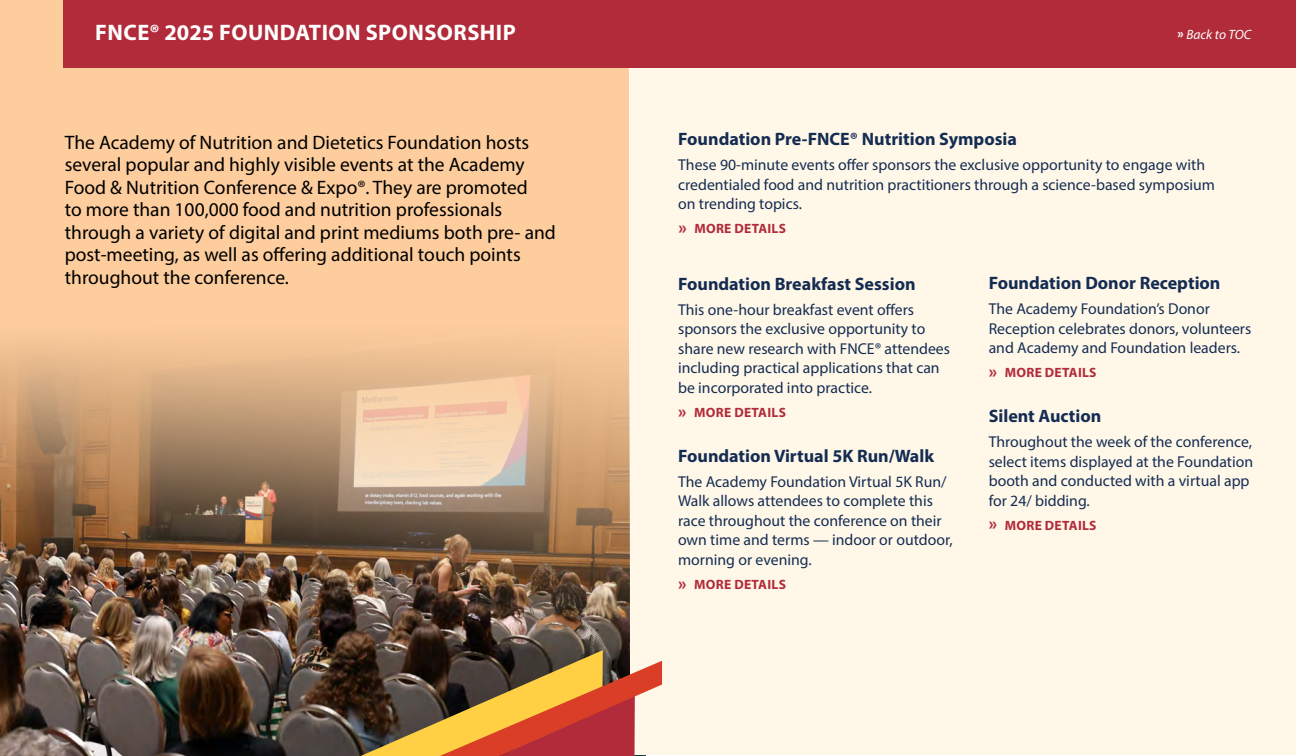
<style>
.page{position:relative;width:1296px;height:756px;background:#fff}
.page>*{position:absolute;margin:0;border:0;box-sizing:border-box;transform-origin:0 0}
.t1{font:700 22.5px "Myriad Pro";letter-spacing:.02em;color:#fff}
.t2{font:19.5px/22.5px "Myriad Pro";color:#000}
.t3{font:700 18px "Myriad Pro";color:#152c52}
.t4{font:15.75px/19.5px "Myriad Pro";color:#152c52}
.t5{font:700 13.5px "Myriad Pro";letter-spacing:.02em;color:#b12b3a}
.t6{font:italic 13.5px "Myriad Pro";color:#fff}
.s1{font-weight:700;font-style:normal}
.s2{font-size:18px}
</style>
<div class="page">
<div style="left:0;top:0;width:629px;height:754px;background:#fdcd9d"></div>
<img style="left:0;top:245px;width:631px;height:511px">
<div style="left:631px;top:65px;width:665px;height:690px;background:#fff8e9"></div>
<div style="left:63px;top:0;width:1233px;height:67px;background:#b12b3a"></div>
<img style="left:350px;top:592px;width:312px;height:164px">
<h1 class="t1" style="left:95px;top:18px;width:422px">FNCE® 2025 FOUNDATION SPONSORSHIP</h1>
<p class="t6" style="left:1177px;top:26px;width:75px"><span class="s1">»</span> Back to TOC</p>
<p class="t2" style="left:65px;top:131px;width:493px">The Academy of Nutrition and Dietetics Foundation hosts several popular and highly visible events at the Academy Food &amp; Nutrition Conference &amp; Expo®. They are promoted<br>to more than 100,000 food and nutrition professionals through a variety of digital and print mediums both pre- and post-meeting, as well as offering additional touch points throughout the conference.</p>
<p class="t3" style="left:678px;top:127px;width:340px">Foundation Pre-FNCE® Nutrition Symposia</p>
<p class="t4" style="left:678px;top:155px;width:538px">These 90-minute events offer sponsors the exclusive opportunity to engage with credentialed food and nutrition practitioners through a science-based symposium on trending topics.</p>
<p class="t5" style="left:678px;top:220px;width:109px"><span class="s2">»</span> MORE DETAILS</p>
<p class="t3" style="left:678px;top:272px;width:239px">Foundation Breakfast Session</p>
<p class="t4" style="left:678px;top:300px;width:273px">This one-hour breakfast event offers sponsors the exclusive opportunity to share new research with FNCE® attendees including practical applications that can be incorporated into practice.</p>
<p class="t5" style="left:678px;top:404px;width:109px"><span class="s2">»</span> MORE DETAILS</p>
<p class="t3" style="left:678px;top:444px;width:258px">Foundation Virtual 5K Run/Walk</p>
<p class="t4" style="left:678px;top:472px;width:276px">The Academy Foundation Virtual 5K Run/ Walk allows attendees to complete this race throughout the conference on their own time and terms — indoor or outdoor, morning or evening.</p>
<p class="t5" style="left:678px;top:576px;width:109px"><span class="s2">»</span> MORE DETAILS</p>
<p class="t3" style="left:989px;top:271px;width:233px">Foundation Donor Reception</p>
<p class="t4" style="left:989px;top:299px;width:264px">The Academy Foundation’s Donor<br>Reception celebrates donors, volunteers and Academy and Foundation leaders.</p>
<p class="t5" style="left:989px;top:364px;width:109px"><span class="s2">»</span> MORE DETAILS</p>
<p class="t3" style="left:989px;top:404px;width:114px">Silent Auction</p>
<p class="t4" style="left:989px;top:432px;width:266px">Throughout the week of the conference, select items displayed at the Foundation booth and conducted with a virtual app for 24/ bidding.</p>
<p class="t5" style="left:989px;top:517px;width:109px"><span class="s2">»</span> MORE DETAILS</p>
</div>
